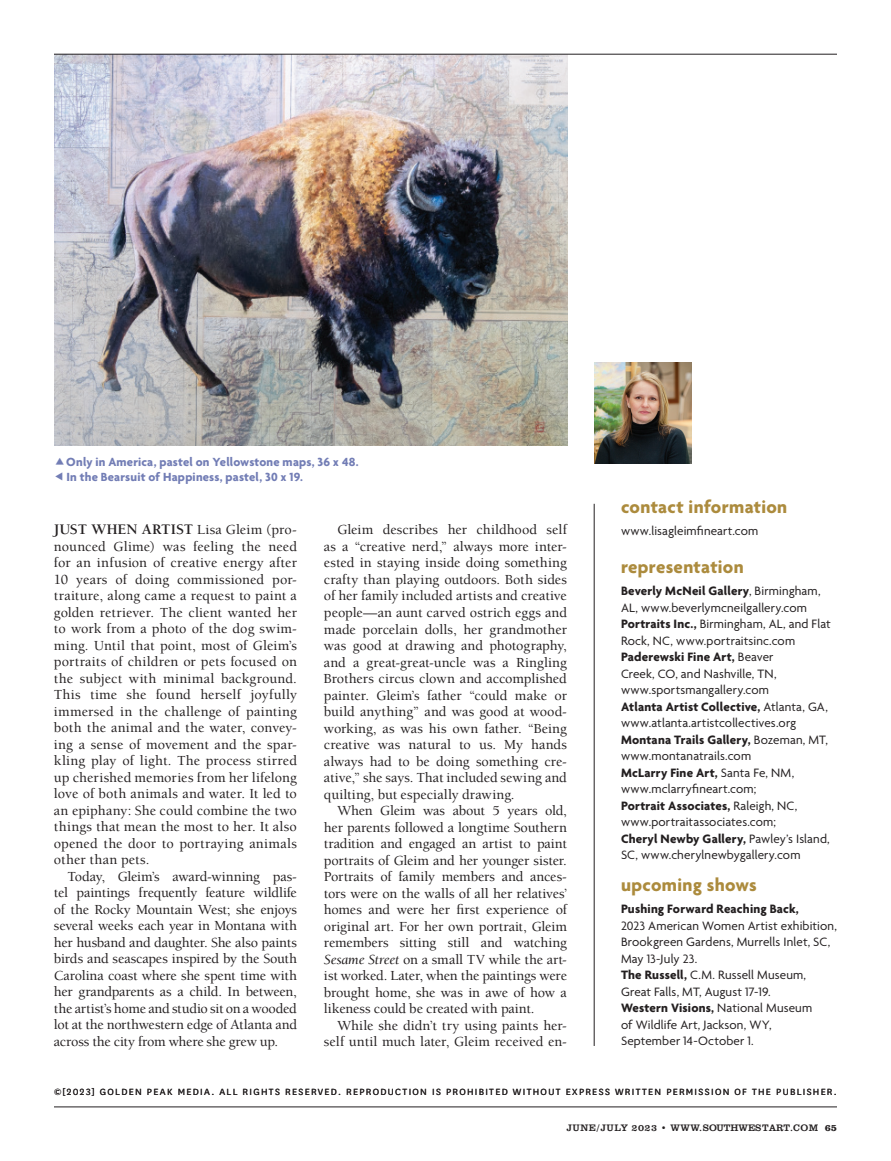
<style>
.page{position:relative;width:891px;height:1161px;background:#fff}
.page>*{position:absolute;margin:0;border:0;box-sizing:border-box;transform-origin:0 0}
.t1{font:700 19.2px "Agenda";letter-spacing:.015em;color:#ac8b3d}
.t2{font:700 15px "Berkeley Std";color:#231f20}
.t3{font:500 14.25px/16.5px "Berkeley Std";color:#231f20;text-align:justify}
.t4{font:13.2px/16.5px "Agenda";letter-spacing:.01em;color:#231f20}
.t5{font:700 13.2px "Agenda";letter-spacing:.01em;color:#231f20}
.t6{font:700 12.75px/15px "Agenda";letter-spacing:.015em;color:#727db5}
.t7{font:10.5px "National";letter-spacing:.125em;color:#231f20}
.t8{font:9.75px "Clarendon URW";letter-spacing:.05em;color:#231f20}
.s1{font-weight:500;font-size:14.25px}
.s2{font-weight:400;font-style:italic}
.s3{font-weight:700}
</style>
<div class="page">
<hr style="left:54px;top:1107px;width:783px;height:1px;background:#231f20">
<img style="left:594px;top:362px;width:97px;height:101px">
<hr style="left:594px;top:504px;width:1px;height:542px;background:#231f20">
<img style="left:54px;top:55px;width:514px;height:390px">
<hr style="left:54px;top:54px;width:783px;height:1px;background:#231f20">
<p class="t6" style="left:66px;top:455px;width:294px">Only in America, pastel on Yellowstone maps, 36 x 48.<br>In the Bearsuit of Happiness, pastel, 30 x 19.</p>
<p class="t2" style="left:54px;top:522px;width:244px">JUST WHEN ARTIST <span class="s1">Lisa Gleim (pro-</span></p>
<p class="t3" style="left:54px;top:538px;width:245px">nounced Glime) was feeling the need for an infusion of creative energy after 10 years of doing commissioned por&shy;traiture, along came a request to paint a golden retriever. The client wanted her to work from a photo of the dog swim&shy;ming. Until that point, most of Gleim’s portraits of children or pets focused on the subject with minimal background.<br>This time she found herself joyfully immersed in the challenge of painting both the animal and the water, convey&shy;ing a sense of movement and the spar&shy;kling play of light. The process stirred up cherished memories from her lifelong love of both animals and water. It led to an epiphany: She could combine the two things that mean the most to her. It also opened the door to portraying animals other than pets.</p>
<p class="t3" style="left:54px;top:869px;width:245px;text-indent:14px">Today, Gleim’s award-winning pas&shy;tel paintings frequently feature wildlife of the Rocky Mountain West; she enjoys several weeks each year in Montana with her husband and daughter. She also paints birds and seascapes inspired by the South Carolina coast where she spent time with her grandparents as a child. In between, the artist’s home and studio sit on a wooded lot at the northwestern edge of Atlanta and across the city from where she grew up.</p>
<p class="t3" style="left:324px;top:522px;width:245px;text-indent:13px">Gleim describes her childhood self as a “creative nerd,” always more inter&shy;ested in staying inside doing something crafty than playing outdoors. Both sides of her family included artists and creative people—an aunt carved ostrich eggs and made porcelain dolls, her grandmother was good at drawing and photography, and a great-great-uncle was a Ringling Brothers circus clown and accomplished painter. Gleim’s father “could make or build anything” and was good at wood&shy;working, as was his own father. “Being creative was natural to us. My hands always had to be doing something cre&shy;ative,” she says. That included sewing and quilting, but especially drawing.</p>
<p class="t3" style="left:324px;top:803px;width:245px;text-indent:13px">When Gleim was about 5 years old, her parents followed a longtime Southern tradition and engaged an artist to paint portraits of Gleim and her younger sister.<br>Portraits of family members and ances&shy;tors were on the walls of all her relatives’ homes and were her first experience of original art. For her own portrait, Gleim remembers sitting still and watching <span class="s2">Sesame Street</span> on a small TV while the art&shy;ist worked. Later, when the paintings were brought home, she was in awe of how a likeness could be created with paint.</p>
<p class="t3" style="left:324px;top:1017px;width:245px;text-align:right">While she didn’t try using paints her&shy;self until much later, Gleim received en-</p>
<h1 class="t1" style="left:621px;top:496px;width:168px">contact information</h1>
<p class="t4" style="left:621px;top:524px;width:139px">www.lisagleimfineart.com</p>
<h1 class="t1" style="left:621px;top:556px;width:124px">representation</h1>
<p class="t4" style="left:621px;top:584px;width:211px"><span class="s3">Beverly McNeil Gallery</span>, Birmingham, AL, www.beverlymcneilgallery.com <span class="s3">Portraits Inc.,</span> Birmingham, AL, and Flat Rock, NC, www.portraitsinc.com <span class="s3">Paderewski Fine Art,</span> Beaver<br>Creek, CO, and Nashville, TN, www.sportsmangallery.com<br><span class="s3">Atlanta Artist Collective,</span> Atlanta, GA, www.atlanta.artistcollectives.org <span class="s3">Montana Trails Gallery,</span> Bozeman, MT, www.montanatrails.com<br><span class="s3">McLarry Fine Art,</span> Santa Fe, NM, www.mclarryfineart.com;<br><span class="s3">Portrait Associates,</span> Raleigh, NC, www.portraitassociates.com;<br><span class="s3">Cheryl Newby Gallery,</span> Pawley’s Island, SC, www.cherylnewbygallery.com</p>
<h1 class="t1" style="left:621px;top:874px;width:137px">upcoming shows</h1>
<p class="t5" style="left:621px;top:902px;width:179px">Pushing Forward Reaching Back,</p>
<p class="t4" style="left:621px;top:918px;width:218px">2023 American Women Artist exhibition,<br>Brookgreen Gardens, Murrells Inlet, SC,<br>May 13-July 23.<br><span class="s3">The Russell,</span> C.M. Russell Museum,<br>Great Falls, MT, August 17-19.<br><span class="s3">Western Visions,</span> National Museum<br>of Wildlife Art, Jackson, WY,<br>September 14-October 1.</p>
<p class="t7" style="left:54px;top:1085px;width:784px">©[2023] GOLDEN PEAK MEDIA. ALL RIGHTS RESERVED. REPRODUCTION IS PROHIBITED WITHOUT EXPRESS WRITTEN PERMISSION OF THE PUBLISHER.</p>
<p class="t8" style="left:566px;top:1120px;width:272px">JUNE/JULY 2023 • WWW.SOUTHWESTART.COM <span class="s3">65</span></p>
</div>
